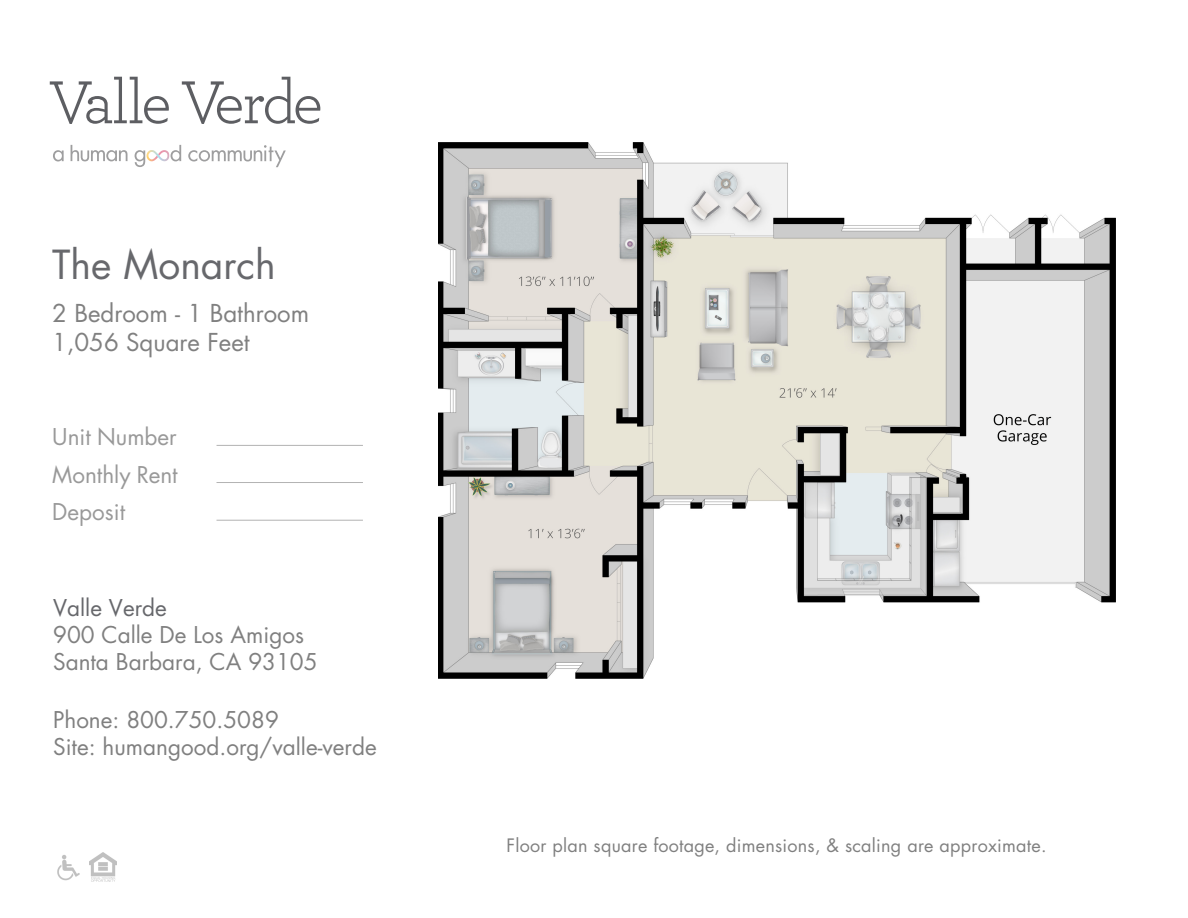
<style>
.page{position:relative;width:1188px;height:918px;background:#fff}
.page>*{position:absolute;margin:0;border:0;box-sizing:border-box;transform-origin:0 0}
.t1{font:39px "Futura LT Pro";color:#67686c}
.t2{font:24px "Futura LT Pro";color:#808080}
.t3{font:22.5px/27px "Futura LT Pro";color:#808080}
.t4{font:22.5px/37.3px "Futura LT Pro";color:#999;text-align:justify}
.t5{font:22.5px "Futura LT Pro";color:#67686c}
.t6{font:18px "Futura LT Pro";letter-spacing:.015em;color:#808080}
</style>
<div class="page">
<img style="left:438px;top:143px;width:677px;height:536px">
<hr style="left:217px;top:445px;width:146px;height:1px;background:#b3b3b3">
<hr style="left:217px;top:482px;width:146px;height:1px;background:#b3b3b3">
<hr style="left:217px;top:520px;width:146px;height:1px;background:#b3b3b3">
<img style="left:57px;top:855px;width:23px;height:26px">
<img style="left:89px;top:852px;width:28px;height:30px">
<svg style="left:50px;top:77px;width:119px;height:47px"></svg>
<svg style="left:182px;top:77px;width:138px;height:47px"></svg>
<svg style="left:53px;top:150px;width:11px;height:11px"></svg>
<svg style="left:188px;top:145px;width:98px;height:22px"></svg>
<svg style="left:71px;top:145px;width:57px;height:16px"></svg>
<svg style="left:135px;top:145px;width:46px;height:22px"></svg>
<h1 class="t1" style="left:52px;top:238px;width:225px">The Monarch</h1>
<p class="t2" style="left:52px;top:296px;width:258px">2 Bedroom - 1 Bathroom</p>
<p class="t2" style="left:52px;top:326px;width:199px">1,056 Square Feet</p>
<p class="t4" style="left:52px;top:418px;width:127px">Unit Number Monthly Rent Deposit</p>
<p class="t5" style="left:53px;top:592px;width:115px">Valle Verde</p>
<p class="t3" style="left:53px;top:621px;width:266px">900 Calle De Los Amigos<br>Santa Barbara, CA 93105</p>
<p class="t3" style="left:53px;top:706px;width:325px">Phone: 800.750.5089<br>Site: humangood.org/valle-verde</p>
<p class="t6" style="left:507px;top:834px;width:541px">Floor plan square footage, dimensions, &amp; scaling are approximate.</p>
</div>
